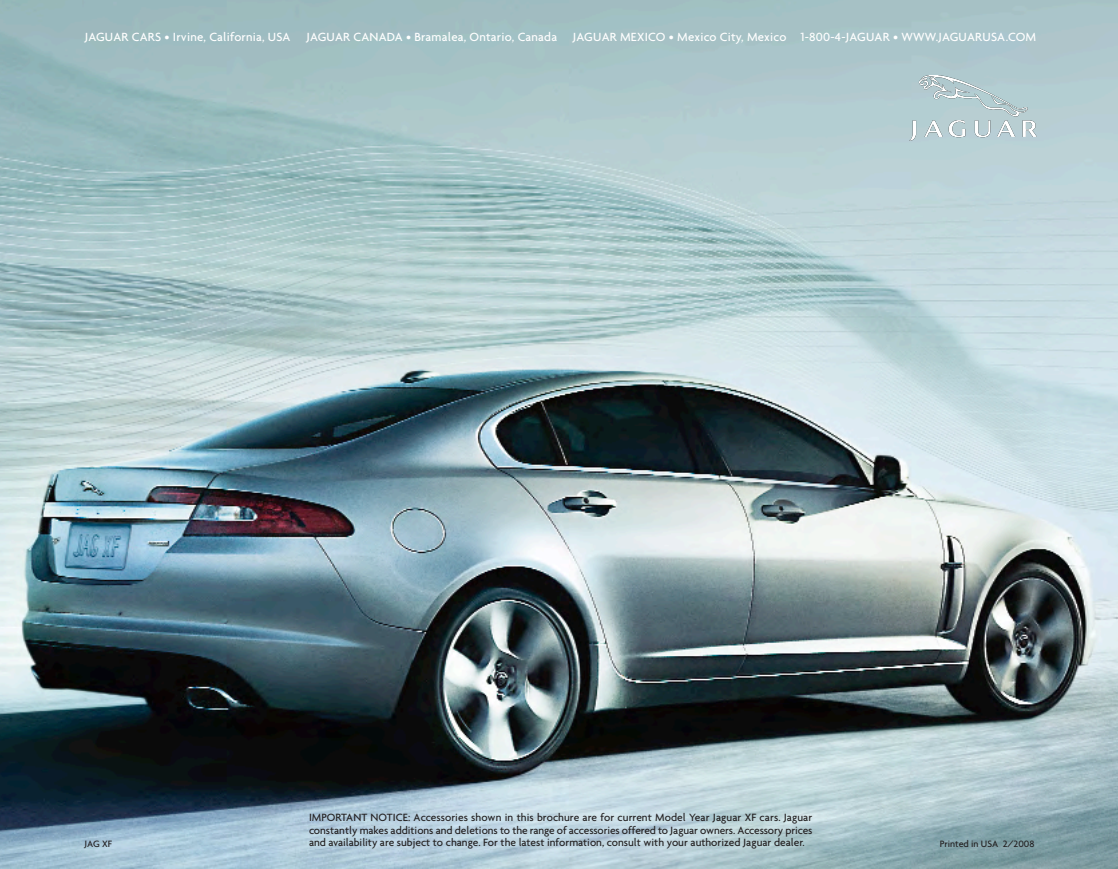
<style>
.page{position:relative;width:1118px;height:869px;background:#fff}
.page>*{position:absolute;margin:0;border:0;box-sizing:border-box;transform-origin:0 0}
.t1{font:500 12.8px "Agenda";letter-spacing:.015em;color:#fff}
.t2{font:500 11.4px/12.8px "Agenda";color:#232021;text-align:justify}
.t3{font:500 10px "Agenda";color:#232021}
</style>
<div class="page">
<img style="left:0;top:0;width:1118px;height:868px">
<img style="left:909px;top:75px;width:128px;height:65px">
<p class="t1" style="left:85px;top:31px;width:953px">JAGUAR CARS • Irvine, California, USA JAGUAR CANADA • Bramalea, Ontario, Canada JAGUAR MEXICO • Mexico City, Mexico 1-800-4-JAGUAR • WWW.JAGUARUSA.COM</p>
<p class="t2" style="left:309px;top:811px;width:505px">IMPORTANT NOTICE: Accessories shown in this brochure are for current Model Year Jaguar XF cars. Jaguar constantly makes additions and deletions to the range of accessories offered to Jaguar owners. Accessory prices and availability are subject to change. For the latest information, consult with your authorized Jaguar dealer.</p>
<p class="t3" style="left:85px;top:839px;width:29px">JAG XF</p>
<p class="t3" style="left:939px;top:839px;width:96px">Printed in USA 2/2008</p>
</div>
